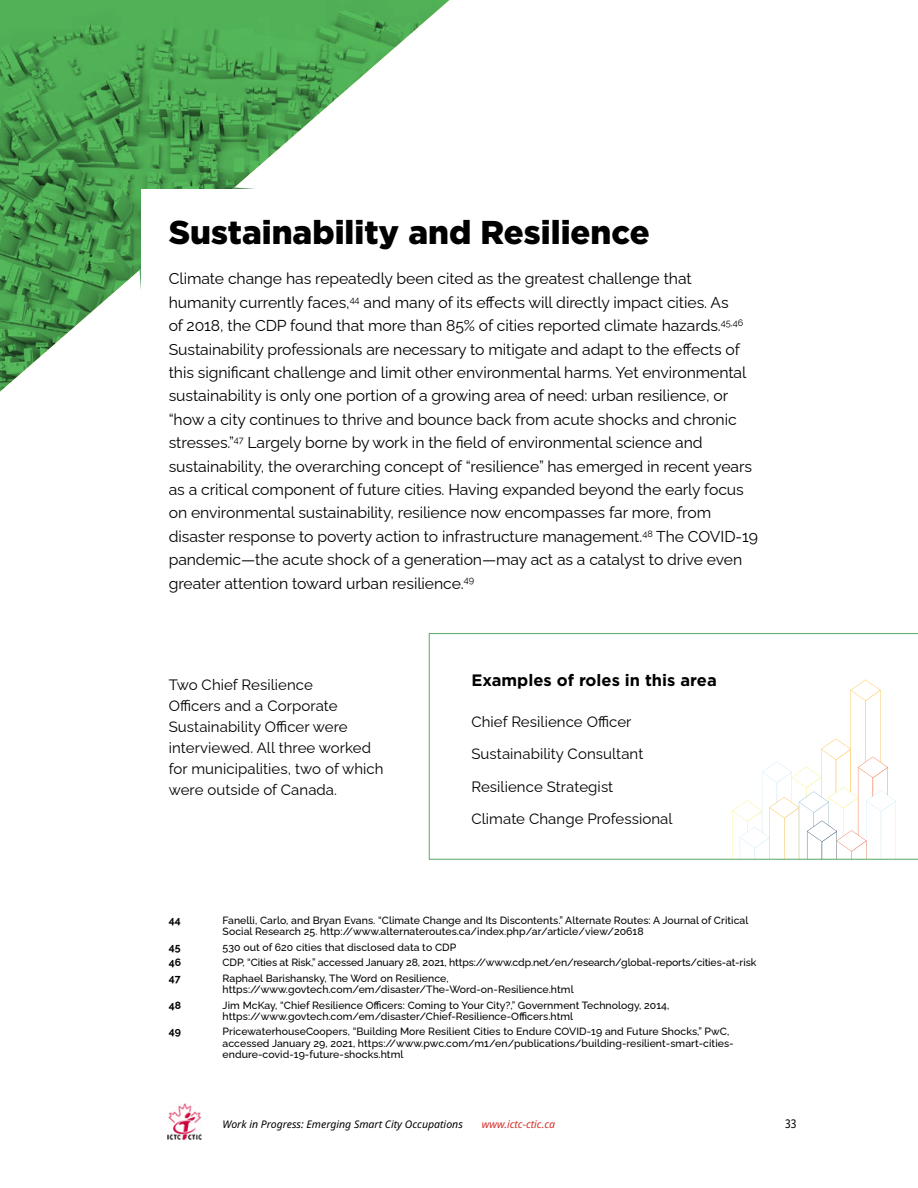
<style>
.page{position:relative;width:918px;height:1188px;background:#fff}
.page>*{position:absolute;margin:0;border:0;box-sizing:border-box;transform-origin:0 0}
.t1{font:900 33px "Gotham";color:#000}
.t2{font:700 16.5px "Gotham";color:#000}
.t3{font:15.75px/23.4px "Raleway";letter-spacing:-.005em;color:#000}
.t4{font:15px/21px "Raleway";letter-spacing:.005em;color:#000}
.t5{font:condensed 12px "Noto Sans";color:#000}
.t6{font:500 10.5px/15.5px "Raleway";letter-spacing:.005em;color:#000}
.t7{font:italic 10.5px "Noto Sans";color:#000}
.t8{font:italic 10.5px "Noto Sans";color:#d42e29}
.t9{font:700 10.5px/15.5px "Raleway";letter-spacing:.005em;color:#000;text-align:justify}
</style>
<div class="page">
<img style="left:167px;top:1104px;width:34px;height:35px">
<svg style="left:0;top:0;width:449px;height:392px"></svg>
<svg style="left:232px;top:187px;width:25px;height:2px"></svg>
<svg style="left:139px;top:268px;width:2px;height:26px"></svg>
<div style="left:141px;top:189px;width:361px;height:336px;background:#fff"></div>
<svg style="left:429px;top:633px;width:489px;height:227px"></svg>
<h1 class="t1" style="left:169px;top:213px;width:482px">Sustainability and Resilience</h1>
<p class="t3" style="left:169px;top:265px;width:591px">Climate change has repeatedly been cited as the greatest challenge that humanity currently faces,<sup>44</sup> and many of its effects will directly impact cities. As<br>of 2018, the CDP found that more than 85% of cities reported climate hazards.<sup>45,46<br></sup>Sustainability professionals are necessary to mitigate and adapt to the effects of this significant challenge and limit other environmental harms. Yet environmental sustainability is only one portion of a growing area of need: urban resilience, or “how a city continues to thrive and bounce back from acute shocks and chronic stresses.”<sup>47</sup> Largely borne by work in the field of environmental science and sustainability, the overarching concept of “resilience” has emerged in recent years as a critical component of future cities. Having expanded beyond the early focus on environmental sustainability, resilience now encompasses far more, from disaster response to poverty action to infrastructure management.<sup>48</sup> The COVID-19 pandemic—the acute shock of a generation—may act as a catalyst to drive even greater attention toward urban resilience.<sup>49</sup></p>
<p class="t4" style="left:169px;top:672px;width:216px">Two Chief Resilience<br>Officers and a Corporate<br>Sustainability Officer were interviewed. All three worked for municipalities, two of which were outside of Canada.</p>
<p class="t2" style="left:471px;top:671px;width:247px">Examples of roles in this area</p>
<p class="t4" style="left:471px;top:704px;width:203px;line-height:32.2px">Chief Resilience Officer<br>Sustainability Consultant<br>Resilience Strategist<br>Climate Change Professional</p>
<p class="t9" style="left:169px;top:911px;width:14px">44</p>
<p class="t9" style="left:169px;top:938px;width:14px">45<br>46<br>47</p>
<p class="t9" style="left:169px;top:996px;width:14px">48</p>
<p class="t9" style="left:169px;top:1023px;width:14px">49</p>
<p class="t6" style="left:223px;top:914px;width:527px;line-height:11.2px">Fanelli, Carlo, and Bryan Evans. “Climate Change and Its Discontents.” Alternate Routes: A Journal of Critical<br>Social Research 25. http://www.alternateroutes.ca/index.php/ar/article/view/20618</p>
<p class="t6" style="left:223px;top:938px;width:535px">530 out of 620 cities that disclosed data to CDP<br>CDP, “Cities at Risk,” accessed January 28, 2021, https://www.cdp.net/en/research/global-reports/cities-at-risk<br>Raphael Barishansky, The Word on Resilience,</p>
<p class="t6" style="left:223px;top:980px;width:448px">https://www.govtech.com/em/disaster/The-Word-on-Resilience.html<br>Jim McKay, “Chief Resilience Officers: Coming to Your City?,” Government Technology, 2014,</p>
<p class="t6" style="left:223px;top:1007px;width:508px">https://www.govtech.com/em/disaster/Chief-Resilience-Officers.html<br>PricewaterhouseCoopers, “Building More Resilient Cities to Endure COVID-19 and Future Shocks,” PwC,</p>
<p class="t6" style="left:223px;top:1036px;width:513px;line-height:11.2px">accessed January 29, 2021, https://www.pwc.com/m1/en/publications/building-resilient-smart-cities&shy;endure-covid-19-future-shocks.html</p>
<p class="t7" style="left:223px;top:1117px;width:242px">Work in Progress: Emerging Smart City Occupations</p>
<p class="t8" style="left:482px;top:1117px;width:75px">www.ictc-ctic.ca</p>
<p class="t5" style="left:785px;top:1116px;width:13px">33</p>
</div>
